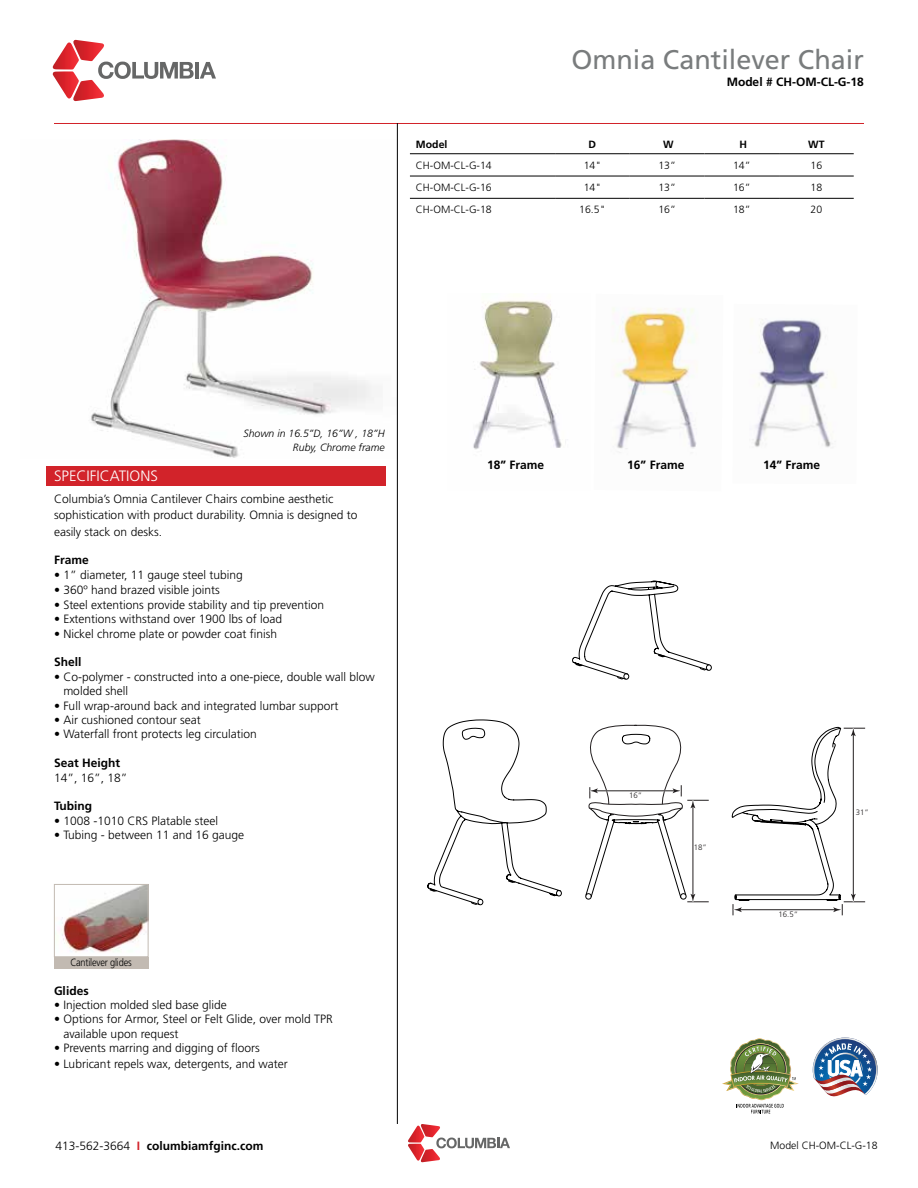
<style>
.page{position:relative;width:918px;height:1188px;background:#fff}
.page>*{position:absolute;margin:0;border:0;box-sizing:border-box;transform-origin:0 0}
.t1{font:27px "Frutiger";color:#797c7d}
.t2{font:300 15px "Frutiger";color:#fff}
.t3{font:300 12px/16.5px "Frutiger";color:#000}
.t4{font:700 12px "Frutiger";color:#000}
.t5{font:300 10.5px "Frutiger";color:#000}
.t6{font:italic 300 10.5px/13.5px "Frutiger";color:#000;text-align:right}
.t7{font:300 10.5px "Frutiger";letter-spacing:-.02em;color:#000;scale:.88 1}
.t8{font:700 10.5px "Frutiger";color:#000}
.t9{font:300 7.8px "Frutiger";color:#221f20}
.s1{font-weight:300}
.s2{color:#d2232a}
</style>
<div class="page">
<img style="left:91px;top:140px;width:306px;height:318px">
<hr style="left:410px;top:153px;width:145px;height:1px;background:#000">
<hr style="left:555px;top:153px;width:75px;height:1px;background:#000">
<hr style="left:630px;top:153px;width:74px;height:1px;background:#000">
<hr style="left:704px;top:153px;width:75px;height:1px;background:#000">
<hr style="left:779px;top:153px;width:75px;height:1px;background:#000">
<hr style="left:410px;top:176px;width:145px;height:1px;background:#000">
<hr style="left:555px;top:176px;width:75px;height:1px;background:#000">
<hr style="left:630px;top:176px;width:74px;height:1px;background:#000">
<hr style="left:704px;top:176px;width:75px;height:1px;background:#000">
<hr style="left:779px;top:176px;width:75px;height:1px;background:#000">
<hr style="left:410px;top:198px;width:145px;height:1px;background:#000">
<hr style="left:555px;top:198px;width:75px;height:1px;background:#000">
<hr style="left:630px;top:198px;width:74px;height:1px;background:#000">
<hr style="left:704px;top:198px;width:75px;height:1px;background:#000">
<hr style="left:779px;top:198px;width:75px;height:1px;background:#000">
<svg style="left:408px;top:1124px;width:102px;height:38px"></svg>
<div style="left:46px;top:466px;width:340px;height:20px;background:#d2232a"></div>
<svg style="left:813px;top:1038px;width:65px;height:59px"></svg>
<img style="left:722px;top:1038px;width:77px;height:75px">
<img style="left:751px;top:319px;width:85px;height:129px">
<img style="left:612px;top:308px;width:86px;height:145px">
<img style="left:473px;top:300px;width:89px;height:150px">
<svg style="left:572px;top:580px;width:133px;height:84px"></svg>
<svg style="left:427px;top:719px;width:135px;height:183px"></svg>
<svg style="left:507px;top:880px;width:9px;height:3px"></svg>
<svg style="left:470px;top:898px;width:14px;height:8px"></svg>
<svg style="left:429px;top:888px;width:8px;height:4px"></svg>
<svg style="left:657px;top:654px;width:9px;height:3px"></svg>
<svg style="left:575px;top:663px;width:290px;height:252px"></svg>
<div style="left:54px;top:956px;width:94px;height:13px;background:#c2bab2"></div>
<img style="left:60px;top:886px;width:86px;height:67px">
<div style="left:54px;top:884px;width:94px;height:73px;border:1px solid #c2bab2"></div>
<hr style="left:54px;top:123px;width:810px;height:1px;background:#d2232a">
<hr style="left:397px;top:123px;width:1px;height:1001px;background:#000">
<svg style="left:52px;top:40px;width:142px;height:61px"></svg>
<hr style="left:195px;top:62px;width:4px;height:17px;background:#666767">
<svg style="left:200px;top:62px;width:16px;height:17px"></svg>
<h1 class="t1" style="left:571px;top:44px;width:294px">Omnia Cantilever Chair</h1>
<p class="t4" style="left:727px;top:74px;width:139px">Model # CH-OM-CL-G-18</p>
<p class="t8" style="left:416px;top:138px;width:33px">Model</p>
<p class="t8" style="left:589px;top:138px;width:9px">D</p>
<p class="t8" style="left:663px;top:138px;width:12px">W</p>
<p class="t8" style="left:739px;top:138px;width:9px">H</p>
<p class="t8" style="left:808px;top:138px;width:18px">WT</p>
<p class="t5" style="left:416px;top:159px;width:77px">CH-OM-CL-G-14</p>
<p class="t5" style="left:584px;top:159px;width:19px">14"</p>
<p class="t5" style="left:658px;top:159px;width:19px">13”</p>
<p class="t5" style="left:733px;top:159px;width:19px">14”</p>
<p class="t5" style="left:811px;top:159px;width:13px">16</p>
<p class="t5" style="left:416px;top:182px;width:77px">CH-OM-CL-G-16</p>
<p class="t5" style="left:584px;top:182px;width:19px">14"</p>
<p class="t5" style="left:658px;top:182px;width:19px">13”</p>
<p class="t5" style="left:733px;top:182px;width:19px">16”</p>
<p class="t5" style="left:811px;top:182px;width:13px">18</p>
<p class="t5" style="left:416px;top:204px;width:77px">CH-OM-CL-G-18</p>
<p class="t5" style="left:579px;top:204px;width:28px">16.5"</p>
<p class="t5" style="left:658px;top:204px;width:19px">16”</p>
<p class="t5" style="left:733px;top:204px;width:19px">18”</p>
<p class="t5" style="left:811px;top:204px;width:13px">20</p>
<p class="t2" style="left:54px;top:467px;width:105px">SPECIFICATIONS</p>
<p class="t6" style="left:244px;top:427px;width:143px">Shown in 16.5”D, 16”W , 18”H<br>Ruby, Chrome frame</p>
<p class="t3" style="left:54px;top:490px;width:305px">Columbia’s Omnia Cantilever Chairs combine aesthetic sophistication with product durability. Omnia is designed to easily stack on desks.</p>
<p class="t4" style="left:54px;top:553px;width:36px">Frame</p>
<p class="t3" style="left:54px;top:566px;width:190px">• 1” diameter, 11 gauge steel tubing</p>
<p class="t3" style="left:54px;top:582px;width:167px">• 360º hand brazed visible joints</p>
<p class="t3" style="left:54px;top:596px;width:272px">• Steel extentions provide stability and tip prevention</p>
<p class="t3" style="left:54px;top:611px;width:230px">• Extentions withstand over 1900 lbs of load</p>
<p class="t3" style="left:54px;top:625px;width:225px">• Nickel chrome plate or powder coat finish</p>
<p class="t4" style="left:54px;top:655px;width:29px">Shell</p>
<p class="t3" style="left:63px;top:669px;width:313px;line-height:14.4px;text-indent:-9px">• Co-polymer - constructed into a one-piece, double wall blow molded shell</p>
<p class="t3" style="left:54px;top:697px;width:286px">• Full wrap-around back and integrated lumbar support</p>
<p class="t3" style="left:54px;top:712px;width:148px">• Air cushioned contour seat</p>
<p class="t3" style="left:54px;top:726px;width:204px">• Waterfall front protects leg circulation</p>
<p class="t4" style="left:54px;top:756px;width:68px">Seat Height</p>
<p class="t3" style="left:54px;top:769px;width:75px">14”, 16”, 18”</p>
<p class="t4" style="left:54px;top:799px;width:40px">Tubing</p>
<p class="t3" style="left:54px;top:812px;width:166px">• 1008 -1010 CRS Platable steel</p>
<p class="t3" style="left:54px;top:827px;width:192px">• Tubing - between 11 and 16 gauge</p>
<p class="t7" style="left:71px;top:957px;width:71px">Cantilever glides</p>
<p class="t4" style="left:54px;top:983px;width:36px">Glides</p>
<p class="t3" style="left:54px;top:997px;width:174px">• Injection molded sled base glide</p>
<p class="t3" style="left:63px;top:1012px;width:271px;line-height:14.4px;text-indent:-9px">• Options for Armor, Steel or Felt Glide, over mold TPR available upon request</p>
<p class="t3" style="left:54px;top:1040px;width:207px">• Prevents marring and digging of floors</p>
<p class="t3" style="left:54px;top:1055px;width:235px">• Lubricant repels wax, detergents, and water</p>
<p class="t4" style="left:487px;top:458px;width:59px">18” Frame</p>
<p class="t4" style="left:627px;top:458px;width:59px">16” Frame</p>
<p class="t4" style="left:763px;top:458px;width:59px">14” Frame</p>
<p class="t9" style="left:629px;top:791px;width:15px">16”</p>
<p class="t9" style="left:694px;top:842px;width:15px">18”</p>
<p class="t9" style="left:778px;top:910px;width:21px">16.5”</p>
<p class="t9" style="left:856px;top:808px;width:15px">31”</p>
<p class="t4" style="left:56px;top:1139px;width:210px"><span class="s1">413-562-3664</span> <span class="s2">I</span> columbiamfginc.com</p>
<p class="t5" style="left:770px;top:1140px;width:109px">Model CH-OM-CL-G-18</p>
</div>
